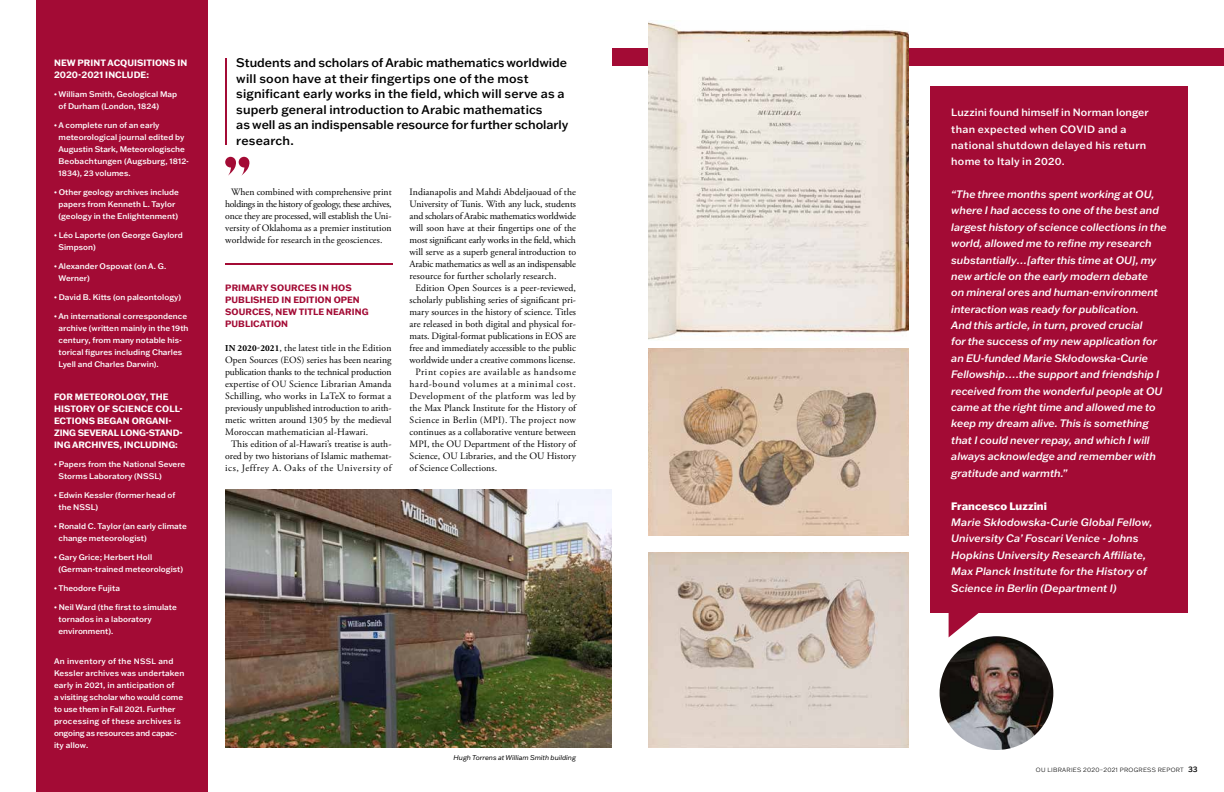
<style>
.page{position:relative;width:1224px;height:792px;background:#fff}
.page>*{position:absolute;margin:0;border:0;box-sizing:border-box;transform-origin:0 0}
.t1{font:500 12.2px/15.5px "Franklin Gothic ATF";letter-spacing:.01em;color:#000}
.t2{font:italic 500 10.6px/16.4px "Franklin Gothic ATF";letter-spacing:-.005em;color:#fff}
.t3{font:800 10.6px "Franklin Gothic ATF";letter-spacing:.005em;color:#fff}
.t4{font:500 10.4px/16.2px "Franklin Gothic ATF";letter-spacing:.025em;color:#fff}
.t5{font:9.8px/12px "Adobe Garamond Pro";letter-spacing:.005em;color:#000;text-align:justify}
.t6{font:9.8px "Adobe Garamond Pro";letter-spacing:.035em;color:#000}
.t7{font:9.8px "Adobe Garamond Pro";letter-spacing:.055em;color:#000}
.t8{font:9.8px "Adobe Garamond Pro";letter-spacing:.06em;color:#000}
.t9{font:9.8px "Adobe Garamond Pro";letter-spacing:.04em;color:#000}
.t10{font:700 9px/12px "Franklin Gothic ATF";letter-spacing:.005em;color:#fff}
.t11{font:700 9px/12px "Franklin Gothic ATF";letter-spacing:.005em;color:#a30b35}
.t12{font:500 8px/12px "Franklin Gothic ATF";letter-spacing:.005em;color:#fff}
.t13{font:italic 6.8px "Franklin Gothic ATF";letter-spacing:-.005em;color:#000}
.t14{font:300 6px "Franklin Gothic ATF";letter-spacing:.04em;color:#000}
.s1{font-size:5.5px}
.s2{font-size:7.7px}
.s3{font-weight:700;font-size:9px}
.s4{font-size:9.5px}
.s5{font-weight:500;font-size:7.5px}
</style>
<div class="page">
<div style="left:612px;top:48px;width:612px;height:18px;background:#a30b35"></div>
<img style="left:225px;top:489px;width:387px;height:259px">
<div style="left:931px;top:86px;width:257px;height:526px;background:#a30b35"></div>
<svg style="left:949px;top:612px;width:31px;height:25px"></svg>
<img style="left:940px;top:636px;width:113px;height:114px;border-radius:57px">
<hr style="left:225px;top:59px;width:2px;height:86px;background:#a30b35">
<svg style="left:225px;top:157px;width:25px;height:19px"></svg>
<hr style="left:225px;top:263px;width:168px;height:2px;background:#a30b35">
<img style="left:648px;top:22px;width:261px;height:318px">
<img style="left:648px;top:349px;width:261px;height:186px">
<img style="left:648px;top:553px;width:261px;height:195px">
<div style="left:36px;top:0;width:171px;height:792px;background:#a30b35"></div>
<p class="t10" style="left:54px;top:57px;width:135px">NEW PRINT ACQUISITIONS IN<br>2020-2021 INCLUDE:</p>
<p class="t12" style="left:59px;top:88px;width:120px;text-indent:-5px"><span class="s1">•</span> William Smith, Geological Map of Durham (London, 1824)</p>
<p class="t12" style="left:59px;top:119px;width:132px;text-indent:-5px"><span class="s1">•</span> A complete run of an early meteorological journal edited by<br>Augustin Stark, Meteorologische<br>Beobachtungen (Augsburg, 1812-<br>1834), 23 volumes.</p>
<p class="t12" style="left:54px;top:186px;width:127px;text-align:center"><span class="s1">•</span> Other geology archives include papers from Kenneth L. Taylor (geology in the Enlightenment)</p>
<p class="t12" style="left:59px;top:229px;width:126px;text-indent:-5px"><span class="s1">•</span> Léo Laporte (on George Gaylord<br>Simpson)</p>
<p class="t12" style="left:59px;top:260px;width:109px;text-indent:-5px"><span class="s1">•</span> Alexander Ospovat (on A. G.<br>Werner)</p>
<p class="t12" style="left:54px;top:291px;width:129px"><span class="s1">•</span> David B. Kitts (on paleontology)</p>
<p class="t12" style="left:59px;top:310px;width:132px;text-indent:-5px"><span class="s1">•</span> An international correspondence archive (written mainly in the 19th century, from many notable his&shy;torical figures including Charles Lyell and Charles Darwin).</p>
<p class="t10" style="left:54px;top:391px;width:130px">FOR METEOROLOGY, THE<br>HISTORY OF SCIENCE COLL-<br>ECTIONS BEGAN ORGANI-<br>ZING SEVERAL LONG-STAND-<br>ING ARCHIVES, INCLUDING:</p>
<p class="t12" style="left:59px;top:458px;width:128px;text-indent:-5px"><span class="s1">•</span> Papers from the National Severe<br>Storms Laboratory (NSSL)</p>
<p class="t12" style="left:59px;top:489px;width:118px;text-indent:-5px"><span class="s1">•</span> Edwin Kessler (former head of the NSSL)</p>
<p class="t12" style="left:59px;top:520px;width:130px;text-indent:-5px"><span class="s1">•</span> Ronald C. Taylor (an early climate change meteorologist)</p>
<p class="t12" style="left:59px;top:551px;width:126px;text-indent:-5px"><span class="s1">•</span> Gary Grice; Herbert Holl (German-trained meteorologist)</p>
<p class="t12" style="left:54px;top:582px;width:67px"><span class="s1">•</span> Theodore Fujita</p>
<p class="t12" style="left:59px;top:601px;width:120px;text-indent:-5px"><span class="s1">•</span> Neil Ward (the first to simulate tornados in a laboratory environment).</p>
<p class="t12" style="left:54px;top:655px;width:132px">An inventory of the <span class="s2">NSSL</span> and<br>Kessler archives was undertaken early in 2021, in anticipation of<br>a visiting scholar who would come to use them in Fall 2021. Further processing of these archives is ongoing as resources and capac&shy;ity allow.</p>
<p class="t1" style="left:236px;top:55px;width:334px">Students and scholars of Arabic mathematics worldwide will soon have at their fingertips one of the most significant early works in the field, which will serve as a superb general introduction to Arabic mathematics<br>as well as an indispensable resource for further scholarly research.</p>
<p class="t5" style="left:225px;top:186px;width:168px;text-indent:6px">When combined with comprehensive print holdings in the history of geology, these archives, once they are processed, will establish the Uni&shy;versity of Oklahoma as a premier institution worldwide for research in the geosciences.</p>
<p class="t11" style="left:225px;top:282px;width:145px">PRIMARY SOURCES IN HOS<br>PUBLISHED IN EDITION OPEN<br>SOURCES, NEW TITLE NEARING<br>PUBLICATION</p>
<p class="t5" style="left:225px;top:342px;width:168px"><span class="s3">IN 2020-2021</span>, the latest title in the Edition Open Sources <span class="s4">(EOS)</span> series has been nearing publication thanks to the technical production expertise of <span class="s4">OU</span> Science Librarian Amanda Schilling, who works in LaTeX to format a previously unpublished introduction to arith&shy;metic written around 1305 by the medieval Moroccan mathematician al-Hawari.</p>
<p class="t5" style="left:225px;top:438px;width:168px;text-indent:6px">This edition of al-Hawari’s treatise is auth&shy;ored by two historians of Islamic mathemat&shy;ics, Jeffrey A. Oaks of the University of</p>
<p class="t5" style="left:410px;top:186px;width:168px">Indianapolis and Mahdi Abdeljaouad of the University of Tunis. With any luck, students and scholars of Arabic mathematics worldwide will soon have at their fingertips one of the most significant early works in the field, which will serve as a superb general introduction to Arabic mathematics as well as an indispensable resource for further scholarly research.</p>
<p class="t5" style="left:416px;top:282px;width:162px">Edition Open Sources is a peer-reviewed,</p>
<p class="t5" style="left:410px;top:294px;width:168px">scholarly publishing series of significant pri-</p>
<p class="t5" style="left:410px;top:306px;width:168px">mary sources in the history of science. Titles</p>
<p class="t5" style="left:410px;top:318px;width:168px">are released in both digital and physical for-</p>
<p class="t5" style="left:410px;top:330px;width:168px">mats. Digital-format publications in EOS are</p>
<p class="t5" style="left:410px;top:342px;width:168px">free and immediately accessible to the public</p>
<p class="t5" style="left:410px;top:354px;width:167px">worldwide under a creative commons license.</p>
<p class="t7" style="left:416px;top:366px;width:162px">Print copies are available as handsome</p>
<p class="t8" style="left:410px;top:378px;width:168px">hard-bound volumes at a minimal cost.</p>
<p class="t9" style="left:410px;top:390px;width:168px">Development of the platform was led by</p>
<p class="t5" style="left:410px;top:402px;width:168px">the Max Planck Institute for the History of</p>
<p class="t6" style="left:410px;top:414px;width:168px">Science in Berlin (MPI). The project now</p>
<p class="t5" style="left:410px;top:426px;width:168px">continues as a collaborative venture between</p>
<p class="t5" style="left:410px;top:438px;width:168px">MPI, the OU Department of the History of</p>
<p class="t5" style="left:410px;top:450px;width:168px">Science, OU Libraries, and the OU History</p>
<p class="t5" style="left:410px;top:462px;width:89px">of Science Collections.</p>
<p class="t13" style="left:454px;top:753px;width:124px">Hugh Torrens at William Smith building</p>
<p class="t4" style="left:951px;top:104px;width:199px">Luzzini found himself in Norman longer than expected when COVID and a national shutdown delayed his return home to Italy in 2020.</p>
<p class="t2" style="left:951px;top:186px;width:217px">“The three months spent working at OU, where I had access to one of the best and largest history of science collections in the world, allowed me to refine my research substantially…[after this time at OU], my new article on the early modern debate<br>on mineral ores and human-environment interaction was ready for publication.<br>And this article, in turn, proved crucial<br>for the success of my new application for an EU-funded Marie Skłodowska-Curie Fellowship….the support and friendship I received from the wonderful people at OU came at the right time and allowed me to keep my dream alive. This is something that I could never repay, and which I will always acknowledge and remember with gratitude and warmth.”</p>
<p class="t3" style="left:951px;top:499px;width:97px">Francesco Luzzini</p>
<p class="t2" style="left:951px;top:514px;width:203px">Marie Skłodowska-Curie Global Fellow, University Ca’ Foscari Venice - Johns Hopkins University Research Affiliate, Max Planck Institute for the History of Science in Berlin (Department I)</p>
<p class="t14" style="left:1036px;top:766px;width:163px">OU LIBRARIES 2020–2021 PROGRESS REPORT <span class="s5">33</span></p>
</div>
